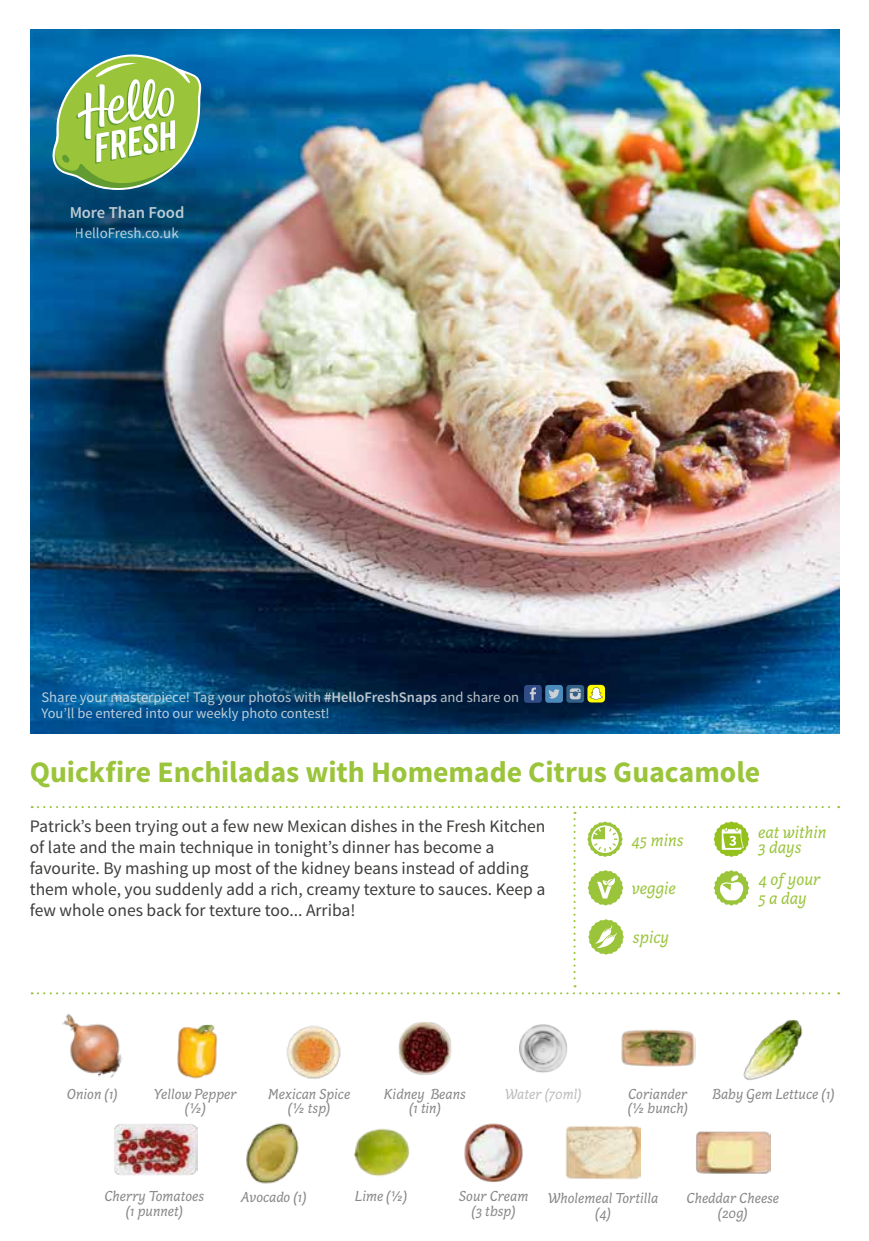
<style>
.page{position:relative;width:869px;height:1241px;background:#fff}
.page>*{position:absolute;margin:0;border:0;box-sizing:border-box;transform-origin:0 0}
.t1{font:700 29.75px "Source Sans Pro";letter-spacing:-.005em;color:#9ac43a}
.t2{font:17.5px/21px "Source Sans Pro";color:#3c3c3b}
.t3{font:italic 17.5px/14.9px "Capucine Basic";color:#9ac43a}
.t4{font:600 16.62px "Source Sans Pro";color:#ededed}
.t5{font:italic 14.88px/14.5px "Capucine Basic";color:#878787;text-align:center}
.t6{font:14.88px "Source Sans Pro";color:#ededed}
.t7{font:italic 14.88px "Capucine Basic";color:#bcbcbc}
.t8{font:14.53px/16.4px "Source Sans Pro";color:#ededed}
.s1{font-weight:600}
</style>
<div class="page">
<img style="left:30px;top:30px;width:808px;height:703px">
<svg style="left:524px;top:685px;width:17px;height:17px"></svg>
<svg style="left:529px;top:687px;width:6px;height:13px"></svg>
<svg style="left:566px;top:685px;width:18px;height:17px"></svg>
<svg style="left:569px;top:688px;width:11px;height:11px"></svg>
<div style="left:545px;top:685px;width:17px;height:17px;background:#4b8bbc;border-radius:3px"></div>
<svg style="left:548px;top:689px;width:11px;height:9px"></svg>
<svg style="left:587px;top:684px;width:17px;height:18px"></svg>
<svg style="left:32px;top:806px;width:806px;height:7px"></svg>
<svg style="left:48px;top:54px;width:153px;height:147px;background:#79ab75"></svg>
<svg style="left:32px;top:819px;width:806px;height:175px"></svg>
<img style="left:177px;top:1024px;width:41px;height:55px">
<img style="left:286px;top:1025px;width:55px;height:54px">
<img style="left:398px;top:1022px;width:54px;height:53px">
<img style="left:621px;top:1029px;width:74px;height:38px">
<img style="left:565px;top:1126px;width:75px;height:54px">
<img style="left:519px;top:1024px;width:48px;height:49px">
<img style="left:696px;top:1131px;width:74px;height:43px">
<img style="left:743px;top:1020px;width:60px;height:60px">
<img style="left:114px;top:1124px;width:84px;height:52px">
<img style="left:246px;top:1123px;width:53px;height:60px">
<img style="left:354px;top:1128px;width:56px;height:49px">
<img style="left:464px;top:1123px;width:59px;height:60px">
<img style="left:62px;top:1013px;width:60px;height:65px">
<p class="t4" style="left:69px;top:201px;width:116px">More Than Food</p>
<p class="t6" style="left:75px;top:224px;width:105px">HelloFresh.co.uk</p>
<p class="t8" style="left:41px;top:688px;width:479px">Share your masterpiece! Tag your photos with <span class="s1">#HelloFreshSnaps</span> and share on<br>You’ll be entered into our weekly photo contest!</p>
<h1 class="t1" style="left:30px;top:752px;width:731px">Quickfire Enchiladas with Homemade Citrus Guacamole</h1>
<p class="t2" style="left:30px;top:816px;width:517px">Patrick’s been trying out a few new Mexican dishes in the Fresh Kitchen of late and the main technique in tonight’s dinner has become a favourite. By mashing up most of the kidney beans instead of adding them whole, you suddenly add a rich, creamy texture to sauces. Keep a few whole ones back for texture too... Arriba!</p>
<p class="t3" style="left:632px;top:930px;width:38px">spicy</p>
<p class="t3" style="left:757px;top:825px;width:70px">eat within<br>3 days</p>
<p class="t3" style="left:758px;top:871px;width:64px;line-height:18.4px">4 of your<br>5 a day</p>
<p class="t3" style="left:631px;top:833px;width:54px">45 mins</p>
<p class="t3" style="left:631px;top:881px;width:46px">veggie</p>
<p class="t5" style="left:67px;top:1087px;width:52px">Onion (1)</p>
<p class="t5" style="left:154px;top:1087px;width:84px">Yellow Pepper (1/2)</p>
<p class="t5" style="left:268px;top:1087px;width:84px">Mexican Spice (1/2 tsp)</p>
<p class="t5" style="left:384px;top:1087px;width:83px">Kidney Beans (1 tin)</p>
<p class="t5" style="left:627px;top:1087px;width:62px;text-align:left">Coriander (1/2 bunch)</p>
<p class="t7" style="left:504px;top:1083px;width:78px">Water (70ml)</p>
<p class="t5" style="left:712px;top:1087px;width:124px">Baby Gem Lettuce (1)</p>
<p class="t5" style="left:104px;top:1189px;width:101px">Cherry Tomatoes (1 punnet)</p>
<p class="t5" style="left:241px;top:1190px;width:67px">Avocado (1)</p>
<p class="t5" style="left:354px;top:1189px;width:54px">Lime (1/2)</p>
<p class="t5" style="left:458px;top:1189px;width:71px">Sour Cream (3 tbsp)</p>
<p class="t5" style="left:547px;top:1191px;width:112px">Wholemeal Tortilla (4)</p>
<p class="t5" style="left:686px;top:1191px;width:94px">Cheddar Cheese (20g)</p>
</div>
